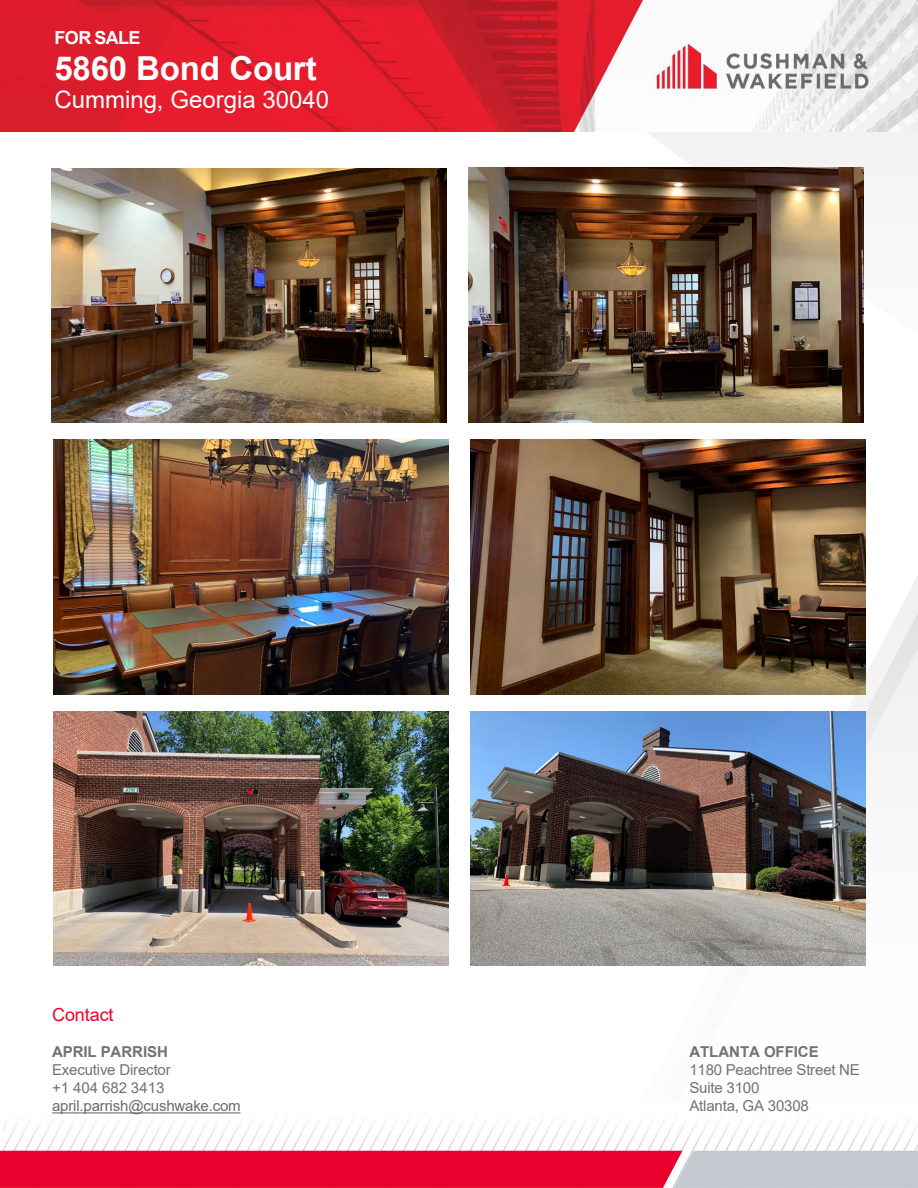
<style>
.page{position:relative;width:918px;height:1188px;background:#fff}
.page>*{position:absolute;margin:0;border:0;box-sizing:border-box;transform-origin:0 0}
.t1{font:700 33px "Arial";letter-spacing:-.005em;color:#fff}
.t2{font:24px "Arial";color:#fff}
.t3{font:18px "Arial";letter-spacing:-.005em;color:#ec002d}
.t4{font:700 18px "Arial";letter-spacing:-.035em;color:#fff}
.t5{font:15px/18px "Arial";letter-spacing:-.01em;color:#77706e}
.t6{font:15px "Arial";letter-spacing:-.01em;color:#696b6b}
.t7{font:700 15px "Arial";letter-spacing:-.005em;color:#77706e}
</style>
<div class="page">
<svg style="left:849px;top:576px;width:69px;height:182px"></svg>
<img style="left:4px;top:1112px;width:914px;height:39px">
<svg style="left:0;top:1151px;width:918px;height:37px;background:#e23658"></svg>
<svg style="left:52px;top:1112px;width:188px;height:1px"></svg>
<svg style="left:470px;top:131px;width:448px;height:49px"></svg>
<img style="left:0;top:0;width:918px;height:131px">
<img style="left:53px;top:711px;width:396px;height:255px">
<img style="left:470px;top:711px;width:396px;height:255px">
<img style="left:53px;top:440px;width:396px;height:254px">
<img style="left:51px;top:168px;width:396px;height:255px">
<img style="left:470px;top:439px;width:396px;height:256px">
<img style="left:468px;top:168px;width:396px;height:255px">
<p class="t4" style="left:54px;top:25px;width:87px">FOR SALE</p>
<h1 class="t1" style="left:54px;top:46px;width:264px">5860 Bond Court</h1>
<h2 class="t2" style="left:54px;top:83px;width:276px">Cumming, Georgia 30040</h2>
<p class="t3" style="left:52px;top:1003px;width:63px">Contact</p>
<p class="t7" style="left:52px;top:1041px;width:117px">APRIL PARRISH</p>
<p class="t5" style="left:52px;top:1060px;width:120px">Executive Director +1 404 682 3413</p>
<p class="t6" style="left:52px;top:1095px;width:190px">april.parrish@cushwake.com</p>
<p class="t7" style="left:689px;top:1041px;width:131px">ATLANTA OFFICE</p>
<p class="t5" style="left:689px;top:1060px;width:172px">1180 Peachtree Street NE<br>Suite 3100<br>Atlanta, GA 30308</p>
</div>
